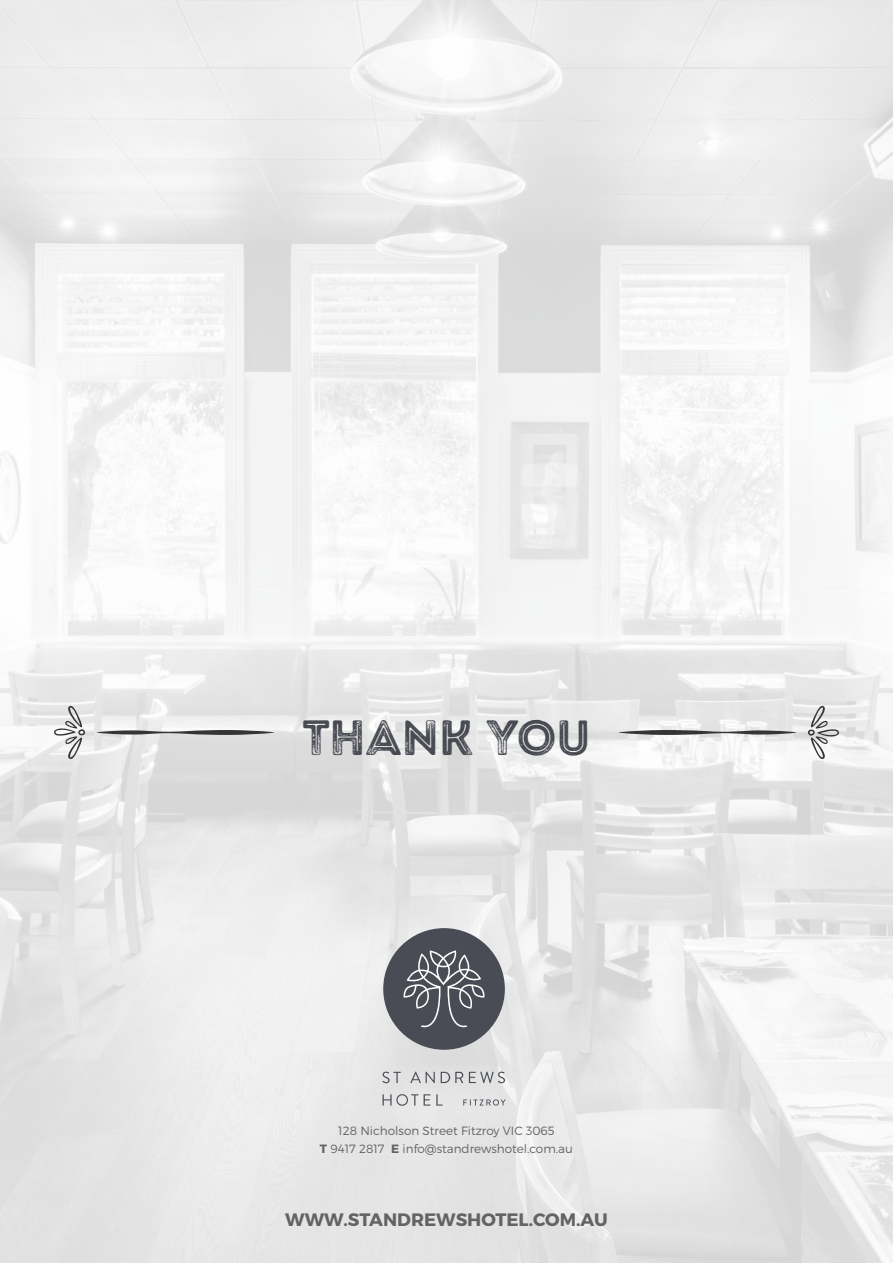
<style>
.page{position:relative;width:893px;height:1263px;background:#fff}
.page>*{position:absolute;margin:0;border:0;box-sizing:border-box;transform-origin:0 0}
.t1{font:49.5px "Intro Rust G Base 2 Line";color:#494b53}
.t2{font:700 18px "Montserrat";color:#636366}
.t3{font:300 12px "Montserrat";color:#636366}
.s1{font-weight:700}
</style>
<div class="page">
<img style="left:0;top:0;width:893px;height:1263px">
<div style="left:383px;top:928px;width:122px;height:122px;background:#494c54;border-radius:50%"></div>
<svg style="left:403px;top:950px;width:82px;height:77px"></svg>
<svg style="left:382px;top:1071px;width:19px;height:12px"></svg>
<svg style="left:410px;top:1071px;width:25px;height:12px"></svg>
<svg style="left:441px;top:1072px;width:22px;height:11px"></svg>
<svg style="left:469px;top:1071px;width:36px;height:12px"></svg>
<svg style="left:382px;top:1094px;width:61px;height:12px"></svg>
<svg style="left:463px;top:1099px;width:43px;height:6px"></svg>
<svg style="left:53px;top:705px;width:33px;height:55px"></svg>
<svg style="left:97px;top:730px;width:177px;height:5px"></svg>
<svg style="left:807px;top:704px;width:33px;height:56px"></svg>
<svg style="left:619px;top:730px;width:177px;height:5px"></svg>
<p class="t1" style="left:302px;top:706px;width:290px">THANK YOU</p>
<p class="t3" style="left:338px;top:1123px;width:218px">128 Nicholson Street Fitzroy VIC 3065</p>
<p class="t3" style="left:320px;top:1141px;width:255px"><span class="s1">T</span> 9417 2817 <span class="s1">E</span> info@standrewshotel.com.au</p>
<p class="t2" style="left:285px;top:1209px;width:324px">WWW.STANDREWSHOTEL.COM.AU</p>
</div>
